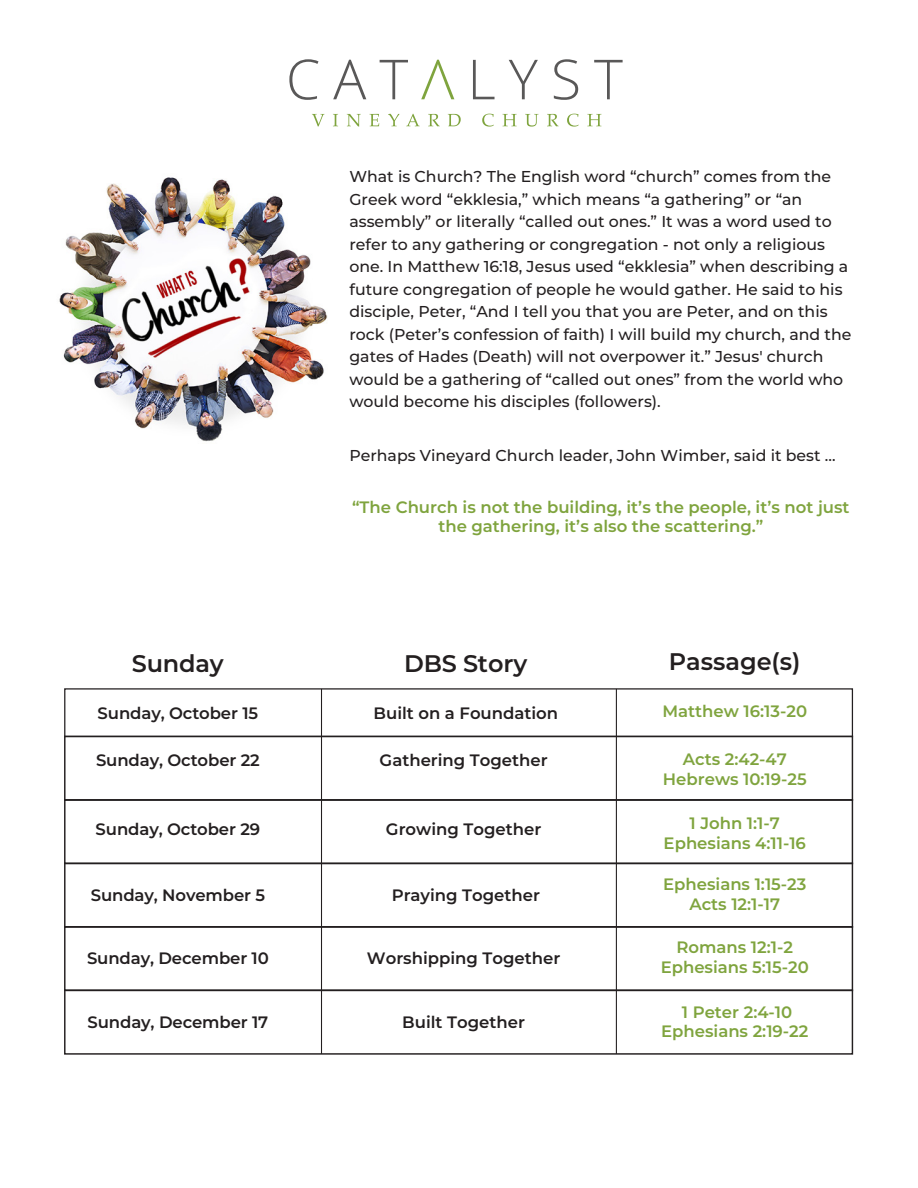
<style>
.page{position:relative;width:918px;height:1188px;background:#fff}
.page>*{position:absolute;margin:0;border:0;box-sizing:border-box;transform-origin:0 0}
.t1{font:600 24px "Montserrat";letter-spacing:-.005em;color:#231f20}
.t2{font:600 16.5px/19.8px "Montserrat";color:#7fa43e;text-align:center}
.t3{font:600 16.5px "Montserrat";color:#231f20}
.t4{font:500 15.75px/22.5px "Montserrat";color:#231f20}
</style>
<div class="page">
<svg style="left:289px;top:59px;width:30px;height:41px"></svg>
<svg style="left:333px;top:60px;width:33px;height:39px"></svg>
<svg style="left:380px;top:60px;width:28px;height:39px"></svg>
<svg style="left:473px;top:60px;width:22px;height:39px"></svg>
<svg style="left:509px;top:60px;width:29px;height:39px"></svg>
<svg style="left:554px;top:59px;width:24px;height:41px"></svg>
<svg style="left:594px;top:60px;width:29px;height:39px"></svg>
<svg style="left:312px;top:114px;width:12px;height:12px"></svg>
<svg style="left:333px;top:114px;width:5px;height:12px"></svg>
<svg style="left:347px;top:114px;width:14px;height:13px"></svg>
<svg style="left:370px;top:114px;width:9px;height:12px"></svg>
<svg style="left:388px;top:114px;width:11px;height:12px"></svg>
<svg style="left:406px;top:114px;width:14px;height:12px"></svg>
<svg style="left:428px;top:114px;width:12px;height:12px"></svg>
<svg style="left:448px;top:114px;width:13px;height:12px"></svg>
<svg style="left:482px;top:114px;width:12px;height:13px"></svg>
<svg style="left:503px;top:114px;width:14px;height:12px"></svg>
<svg style="left:525px;top:114px;width:13px;height:13px"></svg>
<svg style="left:547px;top:114px;width:12px;height:12px"></svg>
<svg style="left:567px;top:114px;width:12px;height:13px"></svg>
<svg style="left:587px;top:114px;width:14px;height:12px"></svg>
<svg style="left:421px;top:60px;width:33px;height:39px"></svg>
<img style="left:59px;top:177px;width:269px;height:265px">
<div style="left:64px;top:688px;width:789px;height:49px;border:1px solid #231f20"></div>
<div style="left:64px;top:799px;width:789px;height:65px;border:1px solid #231f20"></div>
<div style="left:64px;top:863px;width:789px;height:65px;border:1px solid #231f20"></div>
<div style="left:64px;top:926px;width:789px;height:65px;border:1px solid #231f20"></div>
<div style="left:64px;top:989px;width:789px;height:66px;border:1px solid #231f20"></div>
<hr style="left:616px;top:689px;width:1px;height:365px;background:#231f20">
<hr style="left:321px;top:689px;width:1px;height:365px;background:#231f20">
<p class="t4" style="left:349px;top:165px;width:503px">What is Church? The English word “church” comes from the Greek word “ekklesia,” which means “a gathering” or “an assembly” or literally “called out ones.” It was a word used to refer to any gathering or congregation - not only a religious one. In Matthew 16:18, Jesus used “ekklesia” when describing a future congregation of people he would gather. He said to his disciple, Peter, “And I tell you that you are Peter, and on this rock (Peter’s confession of faith) I will build my church, and the gates of Hades (Death) will not overpower it.” Jesus' church would be a gathering of “called out ones” from the world who would become his disciples (followers).</p>
<p class="t4" style="left:349px;top:444px;width:488px">Perhaps Vineyard Church leader, John Wimber, said it best …</p>
<p class="t2" style="left:352px;top:496px;width:499px">“The Church is not the building, it’s the people, it’s not just the gathering, it’s also the scattering.”</p>
<h1 class="t1" style="left:132px;top:646px;width:93px">Sunday</h1>
<h1 class="t1" style="left:404px;top:646px;width:125px">DBS Story</h1>
<h1 class="t1" style="left:669px;top:645px;width:133px">Passage(s)</h1>
<p class="t3" style="left:98px;top:701px;width:162px">Sunday, October 15</p>
<p class="t3" style="left:374px;top:701px;width:186px">Built on a Foundation</p>
<p class="t2" style="left:662px;top:701px;width:146px">Matthew 16:13-20</p>
<p class="t3" style="left:380px;top:749px;width:170px">Gathering Together</p>
<p class="t2" style="left:663px;top:748px;width:145px">Acts 2:42-47<br>Hebrews 10:19-25</p>
<p class="t3" style="left:96px;top:749px;width:165px">Sunday, October 22</p>
<p class="t3" style="left:96px;top:817px;width:166px">Sunday, October 29</p>
<p class="t3" style="left:91px;top:883px;width:176px">Sunday, November 5</p>
<p class="t3" style="left:87px;top:946px;width:183px">Sunday, December 10</p>
<p class="t3" style="left:88px;top:1010px;width:182px">Sunday, December 17</p>
<p class="t3" style="left:386px;top:817px;width:157px">Growing Together</p>
<p class="t2" style="left:664px;top:813px;width:144px">1 John 1:1-7<br>Ephesians 4:11-16</p>
<p class="t3" style="left:392px;top:883px;width:150px">Praying Together</p>
<p class="t2" style="left:663px;top:874px;width:145px">Ephesians 1:15-23<br>Acts 12:1-17</p>
<p class="t3" style="left:367px;top:946px;width:195px">Worshipping Together</p>
<p class="t2" style="left:661px;top:937px;width:150px">Romans 12:1-2<br>Ephesians 5:15-20</p>
<p class="t3" style="left:402px;top:1010px;width:124px">Built Together</p>
<p class="t2" style="left:661px;top:1001px;width:149px">1 Peter 2:4-10<br>Ephesians 2:19-22</p>
</div>
